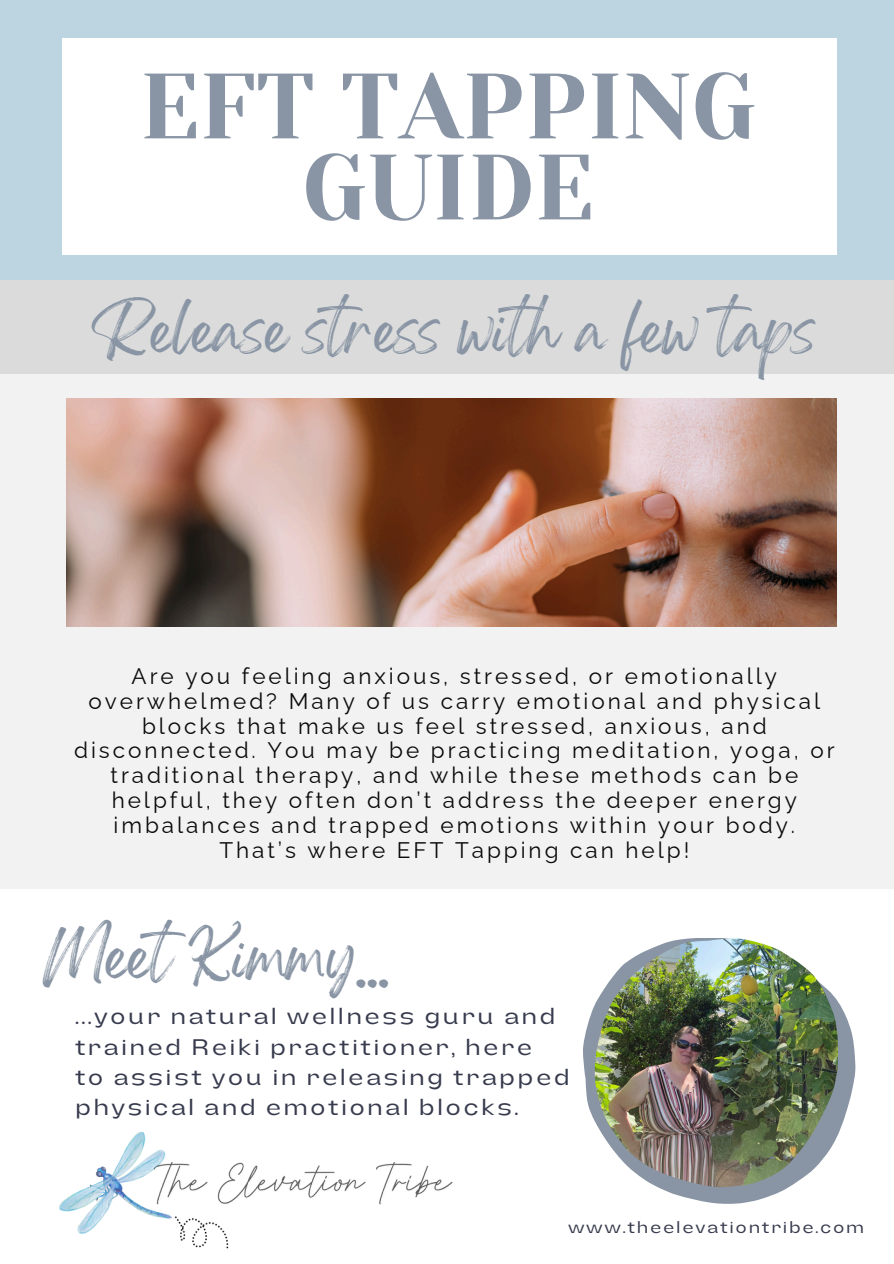
<style>
.page{position:relative;width:894px;height:1264px;background:#fff}
.page>*{position:absolute;margin:0;border:0;box-sizing:border-box;transform-origin:0 0}
.t1{font:92.4px/81px "Yeseva One";color:#8995a4;text-align:center}
.t2{font:45.75px "Gellatio";color:#8995a4}
.t3{font:45.45px "Gellatio";color:#8995a4}
.t4{font:22.5px/24.8px "Raleway";letter-spacing:.13em;color:#0a0a0a;text-align:center}
.t5{font:expanded 22.5px/30.3px "Lazord";letter-spacing:.1em;color:#373b4d}
.t6{font:expanded 16.5px "Lazord";letter-spacing:.1em;color:#373b4d}
</style>
<div class="page">
<div style="left:0;top:0;width:893px;height:1263px;background:#f2f2f2"></div>
<div style="left:0;top:0;width:893px;height:280px;background:#bcd5e0"></div>
<div style="left:62px;top:38px;width:774px;height:216px;background:#fff"></div>
<div style="left:0;top:888px;width:893px;height:375px;background:#fff"></div>
<img style="left:66px;top:399px;width:770px;height:227px">
<svg style="left:583px;top:1000px;width:272px;height:203px"></svg>
<img style="left:594px;top:938px;width:243px;height:249px">
<div style="left:0;top:280px;width:893px;height:93px;background:#dbdbdb"></div>
<img style="left:59px;top:1131px;width:394px;height:118px">
<h3 class="t1" style="left:140px;top:67px;width:617px">EFT TAPPING<br>GUIDE</h3>
<p class="t3" style="left:91px;top:319px;width:726px">Release stress with a few taps</p>
<h2 class="t4" style="left:74px;top:664px;width:762px">Are you feeling anxious, stressed, or emotionally overwhelmed? Many of us carry emotional and physical blocks that make us feel stressed, anxious, and disconnected. You may be practicing meditation, yoga, or traditional therapy, and while these methods can be helpful, they often don’t address the deeper energy imbalances and trapped emotions within your body.<br>That’s where EFT Tapping can help!</h2>
<h3 class="t2" style="left:43px;top:944px;width:348px">MeetKimmy...</h3>
<p class="t5" style="left:75px;top:1001px;width:496px">...your natural wellness guru and trained Reiki practitioner, here<br>to assist you in releasing trapped physical and emotional blocks.</p>
<p class="t6" style="left:568px;top:1219px;width:298px">www.theelevationtribe.com</p>
</div>
